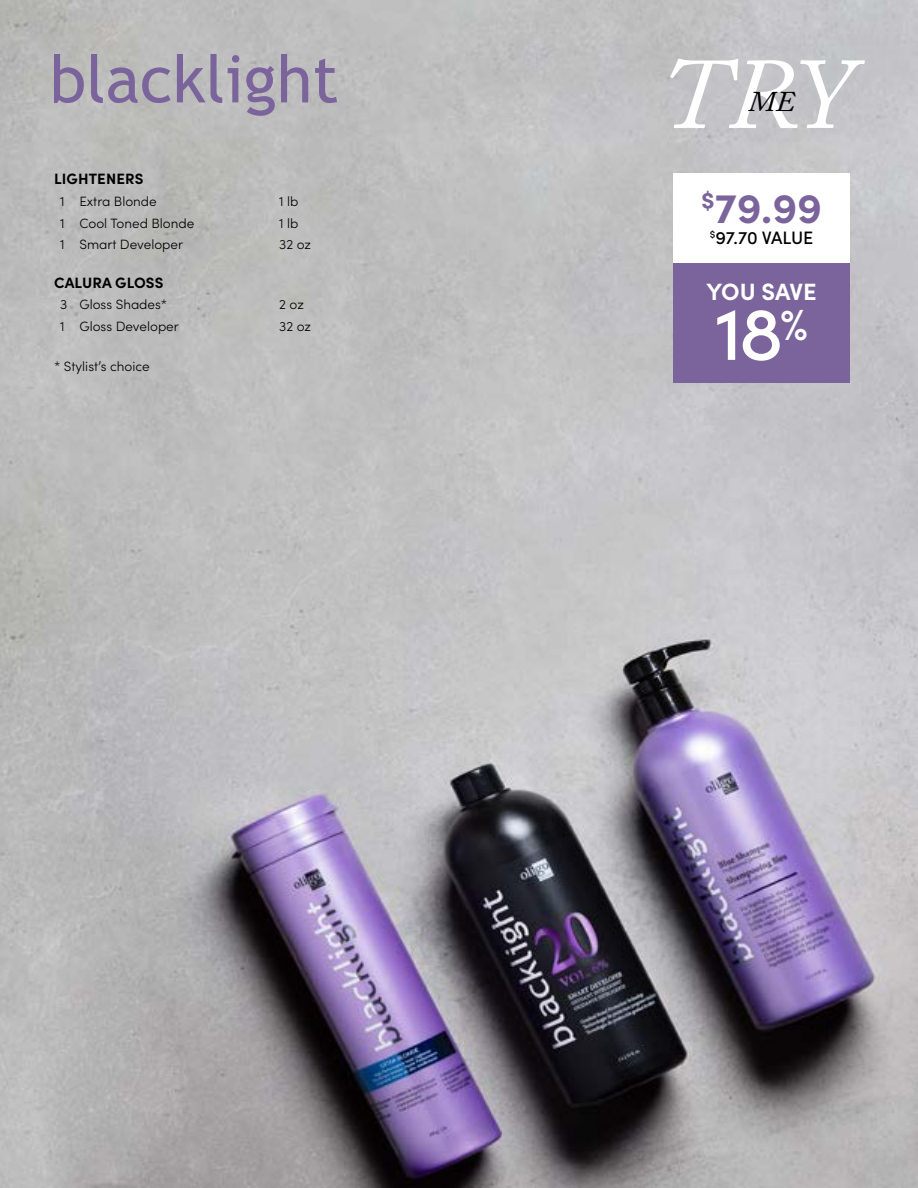
<style>
.page{position:relative;width:918px;height:1188px;background:#fff}
.page>*{position:absolute;margin:0;border:0;box-sizing:border-box;transform-origin:0 0}
.t1{font:italic 100.5px "Adobe Caslon Pro";color:#fff}
.t2{font:500 75px "Sofia Pro";color:#fff}
.t3{font:700 42px "Sofia Pro";color:#7a649b}
.t4{font:italic 28.5px "Adobe Caslon Pro";color:#000}
.t5{font:700 23.55px "Sofia Pro";letter-spacing:-.005em;color:#fff}
.t6{font:500 18px "Sofia Pro";letter-spacing:-.01em;color:#000}
.t7{font:700 15px "Sofia Pro";letter-spacing:.01em;color:#000}
.t8{font:300 13.5px "Sofia Pro";color:#000}
</style>
<div class="page">
<img style="left:0;top:0;width:918px;height:1188px">
<svg style="left:54px;top:54px;width:30px;height:49px"></svg>
<svg style="left:91px;top:54px;width:79px;height:49px;background:#a7a0b0"></svg>
<svg style="left:177px;top:54px;width:45px;height:49px;background:#a299af"></svg>
<svg style="left:228px;top:55px;width:11px;height:47px"></svg>
<svg style="left:246px;top:66px;width:29px;height:50px"></svg>
<svg style="left:281px;top:54px;width:27px;height:48px"></svg>
<svg style="left:315px;top:59px;width:22px;height:44px"></svg>
<div style="left:673px;top:173px;width:177px;height:91px;background:#fff"></div>
<div style="left:673px;top:264px;width:177px;height:119px;background:#7a649b"></div>
<p class="t7" style="left:54px;top:167px;width:91px">LIGHTENERS</p>
<p class="t8" style="left:60px;top:192px;width:98px">1 Extra Blonde</p>
<p class="t8" style="left:279px;top:192px;width:21px">1 lb</p>
<p class="t8" style="left:60px;top:213px;width:136px">1 Cool Toned Blonde</p>
<p class="t8" style="left:279px;top:213px;width:21px">1 lb</p>
<p class="t8" style="left:60px;top:235px;width:125px">1 Smart Developer</p>
<p class="t8" style="left:279px;top:235px;width:33px">32 oz</p>
<p class="t7" style="left:54px;top:271px;width:111px">CALURA GLOSS</p>
<p class="t8" style="left:60px;top:295px;width:109px">3 Gloss Shades*</p>
<p class="t8" style="left:279px;top:295px;width:26px">2 oz</p>
<p class="t8" style="left:60px;top:317px;width:120px">1 Gloss Developer</p>
<p class="t8" style="left:279px;top:317px;width:33px">32 oz</p>
<p class="t8" style="left:54px;top:356px;width:97px">* Stylist’s choice</p>
<h1 class="t1" style="left:660px;top:34px;width:192px">TRY</h1>
<h3 class="t4" style="left:749px;top:84px;width:48px">ME</h3>
<h3 class="t3" style="left:701px;top:176px;width:122px"><sup>$</sup>79.99</h3>
<h3 class="t6" style="left:710px;top:225px;width:105px"><sup>$</sup>97.70 VALUE</h3>
<h3 class="t5" style="left:707px;top:274px;width:112px">YOU SAVE</h3>
<h2 class="t2" style="left:715px;top:278px;width:94px">18<sup>%</sup></h2>
</div>
